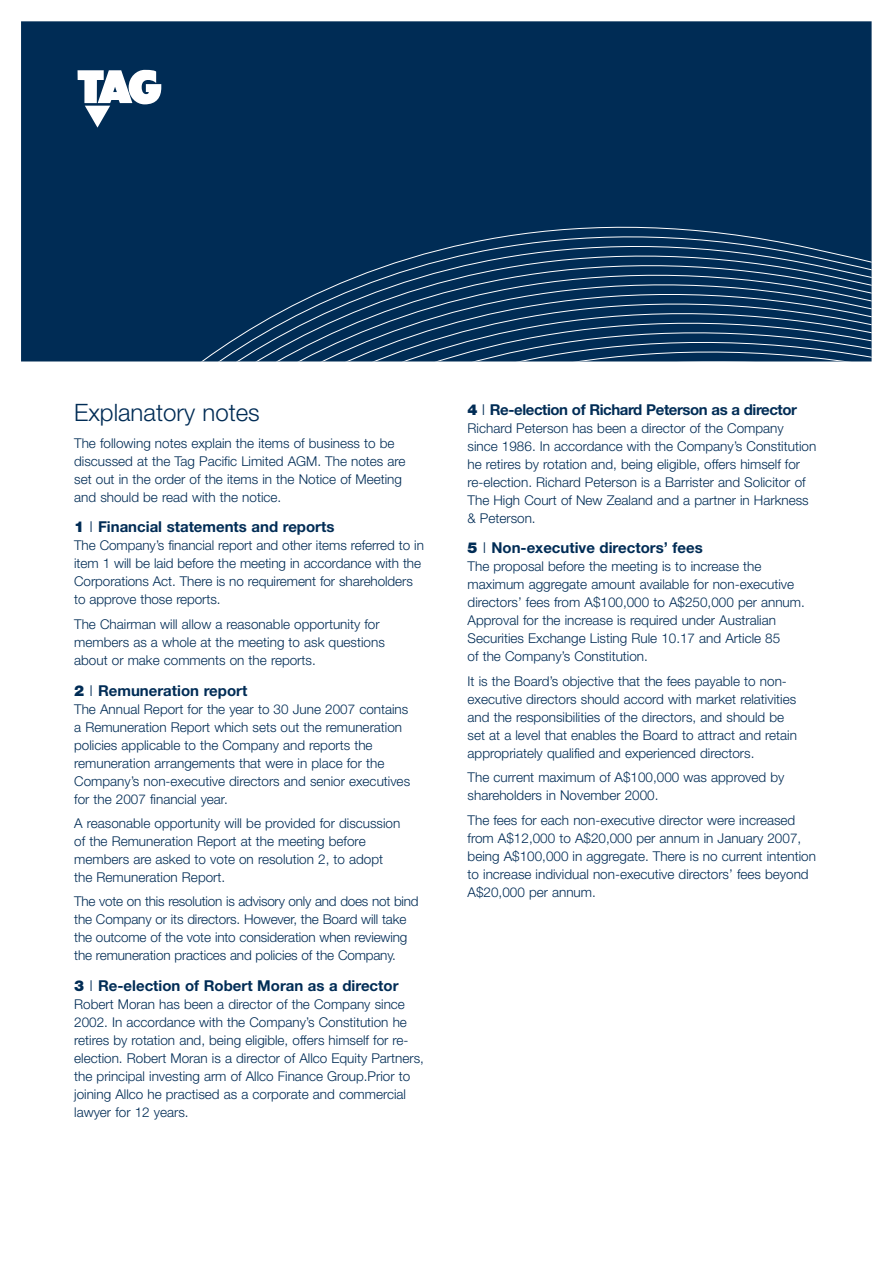
<style>
.page{position:relative;width:893px;height:1263px;background:#fff}
.page>*{position:absolute;margin:0;border:0;box-sizing:border-box;transform-origin:0 0}
.t1{font:300 24px "Helvetica Neue";color:#002c55}
.t2{font:700 15px "Helvetica Neue";color:#002c55}
.t3{font:700 15px "Helvetica Neue";letter-spacing:-.03em;color:#002c55}
.t4{font:300 13.5px/18px "Helvetica Neue";color:#002c55}
.s1{font-weight:900}
.s2{font-weight:300}
</style>
<div class="page">
<div style="left:21px;top:21px;width:851px;height:341px;background:#002c55"></div>
<svg style="left:102px;top:174px;width:770px;height:188px;background:#0d375d"></svg>
<svg style="left:78px;top:70px;width:83px;height:58px"></svg>
<h1 class="t1" style="left:74px;top:404px;width:187px">Explanatory notes</h1>
<p class="t4" style="left:74px;top:435px;width:333px">The following notes explain the items of business to be discussed at the Tag Pacific Limited AGM. The notes are set out in the order of the items in the Notice of Meeting and should be read with the notice.</p>
<p class="t2" style="left:74px;top:522px;width:262px"><span class="s1">1</span> <span class="s2">l</span> Financial statements and reports</p>
<p class="t4" style="left:74px;top:538px;width:351px">The Company’s financial report and other items referred to in item 1 will be laid before the meeting in accordance with the Corporations Act. There is no requirement for shareholders to approve those reports.</p>
<p class="t4" style="left:74px;top:616px;width:312px">The Chairman will allow a reasonable opportunity for members as a whole at the meeting to ask questions about or make comments on the reports.</p>
<p class="t2" style="left:74px;top:685px;width:175px"><span class="s1">2</span> <span class="s2">l</span> Remuneration report</p>
<p class="t4" style="left:74px;top:701px;width:337px">The Annual Report for the year to 30 June 2007 contains a Remuneration Report which sets out the remuneration policies applicable to the Company and reports the remuneration arrangements that were in place for the Company’s non-executive directors and senior executives for the 2007 financial year.</p>
<p class="t4" style="left:74px;top:815px;width:328px">A reasonable opportunity will be provided for discussion of the Remuneration Report at the meeting before members are asked to vote on resolution 2, to adopt the Remuneration Report.</p>
<p class="t4" style="left:74px;top:894px;width:346px">The vote on this resolution is advisory only and does not bind the Company or its directors. However, the Board will take the outcome of the vote into consideration when reviewing the remuneration practices and policies of the Company.</p>
<p class="t2" style="left:74px;top:980px;width:326px"><span class="s1">3</span> <span class="s2">l</span> Re-election of Robert Moran as a director</p>
<p class="t4" style="left:74px;top:997px;width:351px">Robert Moran has been a director of the Company since 2002. In accordance with the Company’s Constitution he retires by rotation and, being eligible, offers himself for re&shy;election. Robert Moran is a director of Allco Equity Partners, the principal investing arm of Allco Finance Group.Prior to joining Allco he practised as a corporate and commercial lawyer for 12 years.</p>
<p class="t3" style="left:468px;top:404px;width:331px"><span class="s1">4</span> <span class="s2">l</span> Re-election of Richard Peterson as a director</p>
<p class="t4" style="left:468px;top:420px;width:350px">Richard Peterson has been a director of the Company since 1986. In accordance with the Company’s Constitution he retires by rotation and, being eligible, offers himself for re-election. Richard Peterson is a Barrister and Solicitor of The High Court of New Zealand and a partner in Harkness &amp; Peterson.</p>
<p class="t2" style="left:468px;top:543px;width:237px"><span class="s1">5</span> <span class="s2">l</span> Non-executive directors’ fees</p>
<p class="t4" style="left:468px;top:559px;width:339px">The proposal before the meeting is to increase the maximum aggregate amount available for non-executive directors’ fees from A$100,000 to A$250,000 per annum.<br>Approval for the increase is required under Australian Securities Exchange Listing Rule 10.17 and Article 85<br>of the Company’s Constitution.</p>
<p class="t4" style="left:468px;top:673px;width:331px">It is the Board’s objective that the fees payable to non&shy;executive directors should accord with market relativities and the responsibilities of the directors, and should be set at a level that enables the Board to attract and retain appropriately qualified and experienced directors.</p>
<p class="t4" style="left:468px;top:770px;width:318px">The current maximum of A$100,000 was approved by shareholders in November 2000.</p>
<p class="t4" style="left:468px;top:812px;width:350px">The fees for each non-executive director were increased from A$12,000 to A$20,000 per annum in January 2007, being A$100,000 in aggregate. There is no current intention to increase individual non-executive directors’ fees beyond A$20,000 per annum.</p>
</div>
